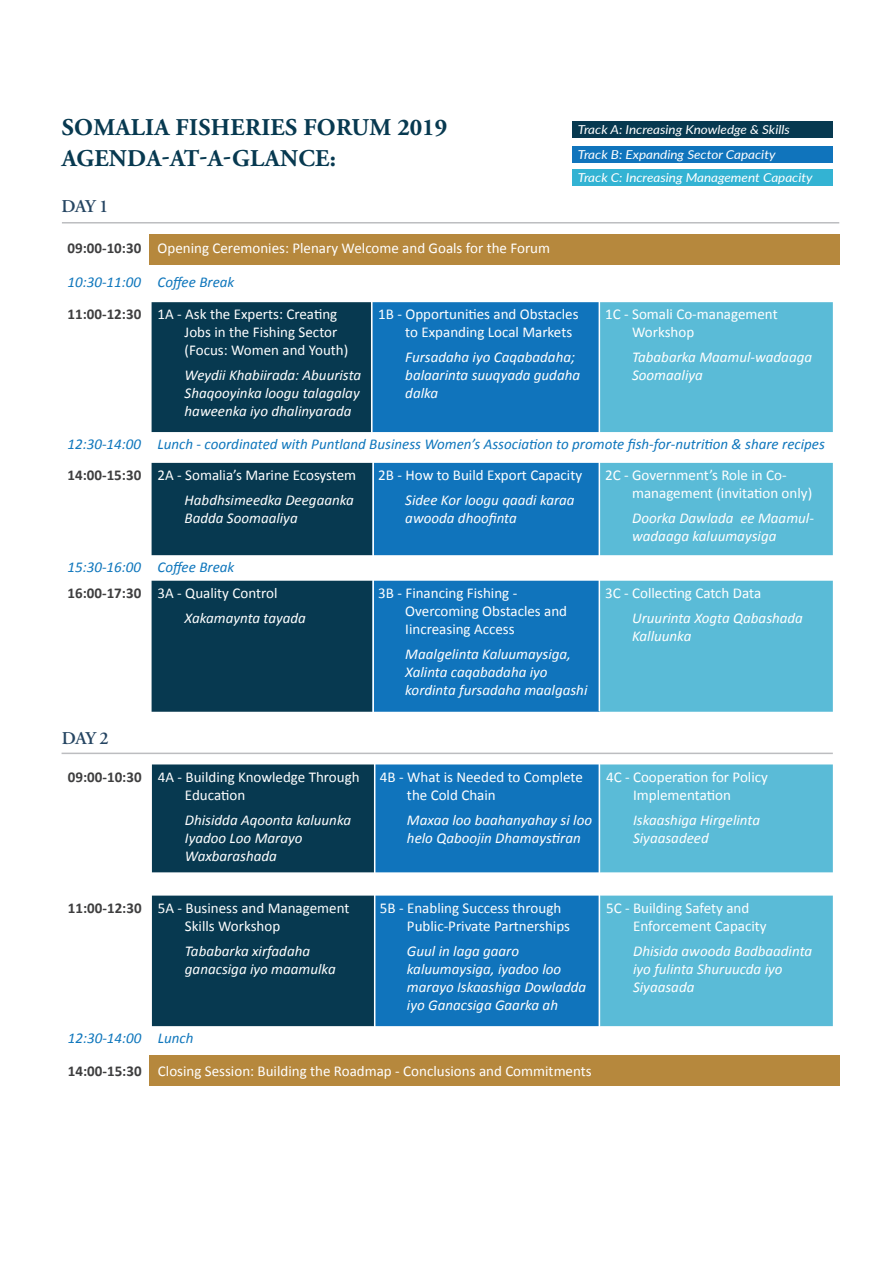
<style>
.page{position:relative;width:893px;height:1263px;background:#fff}
.page>*{position:absolute;margin:0;border:0;box-sizing:border-box;transform-origin:0 0}
.t1{font:700 24px "Adobe Garamond Pro";letter-spacing:.015em;color:#073950}
.t2{font:600 18px "Adobe Garamond Pro";letter-spacing:-.045em;color:#254562}
.t3{font:15px/18px "Calibri";color:#fff}
.t4{font:italic 15px/18px "Calibri";color:#fff}
.t5{font:italic 15px "Calibri";color:#0e76bc}
.t6{font:700 15px "Calibri";color:#3e3e3f}
.t7{font:italic 12.3px "Lato";color:#fff;scale:1.1 1}
</style>
<div class="page">
<div style="left:149px;top:234px;width:690px;height:30px;background:#b6883d"></div>
<div style="left:149px;top:1055px;width:690px;height:31px;background:#b6883d"></div>
<div style="left:572px;top:121px;width:261px;height:17px;background:#073950"></div>
<div style="left:572px;top:146px;width:261px;height:17px;background:#1074bc"></div>
<div style="left:572px;top:170px;width:261px;height:16px;background:#33b3d3"></div>
<svg style="left:152px;top:302px;width:220px;height:410px;background:#295468"></svg>
<svg style="left:372px;top:302px;width:227px;height:410px;background:#3187c5"></svg>
<svg style="left:599px;top:302px;width:234px;height:410px;background:#71c4dc"></svg>
<svg style="left:152px;top:764px;width:222px;height:262px;background:#1d4a5f"></svg>
<svg style="left:375px;top:764px;width:224px;height:262px;background:#2c84c3"></svg>
<svg style="left:600px;top:764px;width:233px;height:262px;background:#69c1da"></svg>
<hr style="left:371px;top:296px;width:1px;height:139px;background:#fff">
<hr style="left:599px;top:300px;width:1px;height:140px;background:#fff">
<hr style="left:599px;top:459px;width:1px;height:252px;background:#fff">
<hr style="left:372px;top:459px;width:2px;height:254px;background:#fff">
<hr style="left:62px;top:222px;width:777px;height:2px;background:#bcbdc0">
<hr style="left:62px;top:753px;width:771px;height:1px;background:#bcbdc0">
<p class="t1" style="left:62px;top:114px;width:387px">SOMALIA FISHERIES FORUM 2019</p>
<p class="t1" style="left:62px;top:145px;width:276px">AGENDA-AT-A-GLANCE:</p>
<p class="t2" style="left:61px;top:196px;width:48px">DAY 1</p>
<p class="t7" style="left:578px;top:121px;width:194px">Track A: Increasing Knowledge &amp; Skills</p>
<p class="t7" style="left:578px;top:146px;width:181px">Track B: Expanding Sector Capacity</p>
<p class="t7" style="left:578px;top:169px;width:215px">Track C: Increasing Management Capacity</p>
<p class="t6" style="left:68px;top:238px;width:75px">09:00-10:30</p>
<p class="t3" style="left:158px;top:239px;width:394px">Opening Ceremonies: Plenary Welcome and Goals for the Forum</p>
<p class="t5" style="left:68px;top:272px;width:75px">10:30-11:00</p>
<p class="t5" style="left:158px;top:272px;width:78px">Coffee Break</p>
<p class="t6" style="left:68px;top:305px;width:75px">11:00-12:30</p>
<p class="t3" style="left:185px;top:305px;width:165px;text-indent:-27px">1A - Ask the Experts: Creating<br>Jobs in the Fishing Sector (Focus: Women and Youth)</p>
<p class="t4" style="left:185px;top:366px;width:178px;text-align:justify">Weydii Khabiirada: Abuurista Shaqooyinka loogu talagalay haweenka iyo dhalinyarada</p>
<p class="t3" style="left:405px;top:305px;width:175px;text-indent:-27px">1B - Opportunities and Obstacles to Expanding Local Markets</p>
<p class="t4" style="left:405px;top:348px;width:176px">Fursadaha iyo Caqabadaha; balaarinta suuqyada gudaha dalka</p>
<p class="t3" style="left:632px;top:305px;width:147px;text-indent:-27px">1C - Somali Co-management<br>Workshop</p>
<p class="t4" style="left:632px;top:348px;width:182px">Tababarka Maamul-wadaaga<br>Soomaaliya</p>
<p class="t5" style="left:68px;top:434px;width:75px">12:30-14:00</p>
<p class="t5" style="left:158px;top:434px;width:669px">Lunch - coordinated with Puntland Business Women’s Association to promote fish-for-nutrition &amp; share recipes</p>
<p class="t6" style="left:68px;top:466px;width:75px">14:00-15:30</p>
<p class="t3" style="left:158px;top:466px;width:200px">2A - Somalia’s Marine Ecosystem</p>
<p class="t4" style="left:185px;top:490px;width:171px">Habdhsimeedka Deegaanka<br>Badda Soomaaliya</p>
<p class="t3" style="left:632px;top:466px;width:182px;text-indent:-27px">2C - Government’s Role in Co&shy;management (invitation only)</p>
<p class="t4" style="left:632px;top:508px;width:183px">Doorka Dawlada ee Maamul&shy;wadaaga kaluumaysiga</p>
<p class="t3" style="left:378px;top:466px;width:205px">2B - How to Build Export Capacity</p>
<p class="t4" style="left:405px;top:490px;width:171px">Sidee Kor loogu qaadi karaa awooda dhoofinta</p>
<p class="t5" style="left:68px;top:557px;width:75px">15:30-16:00</p>
<p class="t5" style="left:158px;top:557px;width:78px">Coffee Break</p>
<p class="t6" style="left:68px;top:583px;width:75px">16:00-17:30</p>
<p class="t3" style="left:158px;top:584px;width:121px">3A - Quality Control</p>
<p class="t4" style="left:185px;top:608px;width:123px">Xakamaynta tayada</p>
<p class="t2" style="left:62px;top:728px;width:48px">DAY 2</p>
<p class="t6" style="left:68px;top:767px;width:75px">09:00-10:30</p>
<p class="t3" style="left:185px;top:768px;width:176px;text-indent:-27px">4A - Building Knowledge Through<br>Education</p>
<p class="t4" style="left:185px;top:810px;width:168px">Dhisidda Aqoonta kaluunka<br>Iyadoo Loo Marayo<br>Waxbarashada</p>
<p class="t3" style="left:405px;top:584px;width:163px;text-indent:-27px">3B - Financing Fishing -<br>Overcoming Obstacles and<br>Iincreasing Access</p>
<p class="t4" style="left:405px;top:644px;width:184px">Maalgelinta Kaluumaysiga,<br>Xalinta caqabadaha iyo kordinta fursadaha maalgashi</p>
<p class="t3" style="left:605px;top:584px;width:158px">3C - Collecting Catch Data</p>
<p class="t4" style="left:632px;top:608px;width:172px">Uruurinta Xogta Qabashada<br>Kalluunka</p>
<p class="t3" style="left:407px;top:768px;width:177px;text-indent:-27px">4B - What is Needed to Complete the Cold Chain</p>
<p class="t4" style="left:407px;top:810px;width:187px">Maxaa loo baahanyahay si loo helo Qaboojin Dhamaystiran</p>
<p class="t3" style="left:633px;top:768px;width:136px;text-indent:-27px">4C - Cooperation for Policy<br>Implementation</p>
<p class="t4" style="left:633px;top:810px;width:128px">Iskaashiga Hirgelinta<br>Siyaasadeed</p>
<p class="t6" style="left:68px;top:898px;width:75px">11:00-12:30</p>
<p class="t3" style="left:185px;top:899px;width:166px;text-indent:-27px">5A - Business and Management<br>Skills Workshop</p>
<p class="t4" style="left:185px;top:941px;width:152px">Tababarka xirfadaha ganacsiga iyo maamulka</p>
<p class="t3" style="left:407px;top:899px;width:165px;text-indent:-27px">5B - Enabling Success through<br>Public-Private Partnerships</p>
<p class="t4" style="left:407px;top:941px;width:181px">Guul in laga gaaro kaluumaysiga, iyadoo loo marayo Iskaashiga Dowladda iyo Ganacsiga Gaarka ah</p>
<p class="t5" style="left:68px;top:1028px;width:75px">12:30-14:00</p>
<p class="t5" style="left:158px;top:1028px;width:37px">Lunch</p>
<p class="t6" style="left:68px;top:1061px;width:75px">14:00-15:30</p>
<p class="t3" style="left:158px;top:1062px;width:435px">Closing Session: Building the Roadmap - Conclusions and Commitments</p>
<p class="t3" style="left:633px;top:899px;width:135px;text-indent:-27px">5C - Building Safety and<br>Enforcement Capacity</p>
<p class="t4" style="left:633px;top:941px;width:181px">Dhisida awooda Badbaadinta iyo fulinta Shuruucda iyo<br>Siyaasada</p>
</div>
